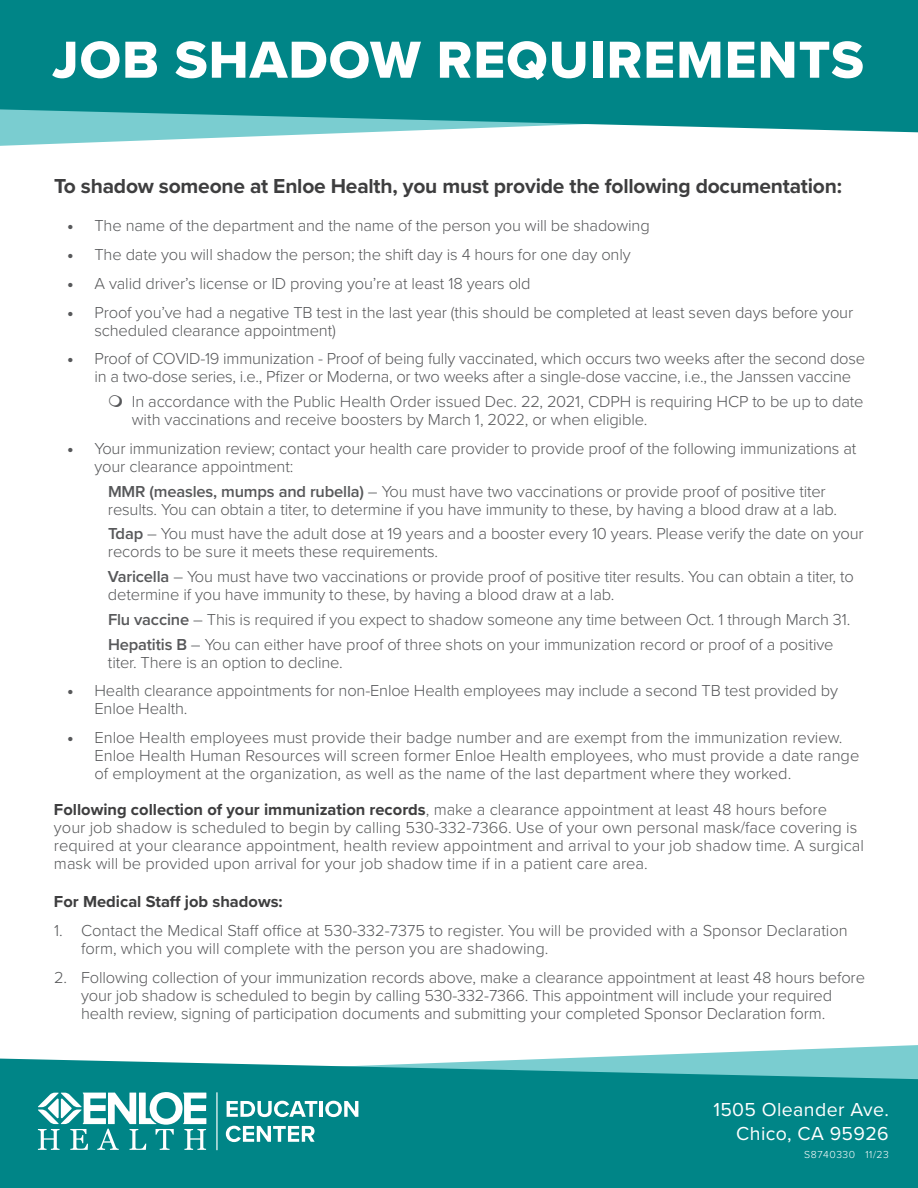
<style>
.page{position:relative;width:918px;height:1188px;background:#fff}
.page>*{position:absolute;margin:0;border:0;box-sizing:border-box;transform-origin:0 0}
.t1{font:54px "Proxima Nova Extrabld";letter-spacing:.02em;color:#fff}
.t2{font:700 21px "Proxima Nova";letter-spacing:-.01em;color:#3e3e3f}
.t3{font:19.5px "Proxima Nova";letter-spacing:.02em;color:#fff}
.t4{font:300 16.5px/18px "Proxima Nova";letter-spacing:-.01em;color:#57585a}
.t5{font:700 16.5px "Proxima Nova";color:#3e3e3f}
.t6{font:300 10.5px "Proxima Nova";letter-spacing:.05em;color:#fff}
.s1{font-weight:900}
.s2{font-weight:600}
.s3{font-weight:700;color:#3e3e3f}
</style>
<div class="page">
<svg style="left:0;top:132px;width:918px;height:14px"></svg>
<svg style="left:0;top:1045px;width:918px;height:14px"></svg>
<svg style="left:0;top:0;width:918px;height:132px;background:#0c8b8e"></svg>
<svg style="left:0;top:1059px;width:918px;height:129px;background:#0c8c8e"></svg>
<svg style="left:38px;top:1092px;width:168px;height:58px"></svg>
<hr style="left:216px;top:1092px;width:2px;height:58px;background:#fff">
<svg style="left:227px;top:1101px;width:90px;height:16px"></svg>
<hr style="left:320px;top:1101px;width:3px;height:16px;background:#fff">
<svg style="left:325px;top:1101px;width:33px;height:16px"></svg>
<svg style="left:226px;top:1126px;width:89px;height:16px"></svg>
<p class="t1" style="left:52px;top:19px;width:813px">JOB SHADOW REQUIREMENTS</p>
<p class="t2" style="left:54px;top:170px;width:790px">To shadow someone at Enloe Health, you must provide the following documentation:</p>
<p class="t4" style="left:68px;top:216px;width:584px"><span class="s1">•</span> The name of the department and the name of the person you will be shadowing</p>
<p class="t4" style="left:68px;top:245px;width:565px"><span class="s1">•</span> The date you will shadow the person; the shift day is 4 hours for one day only</p>
<p class="t4" style="left:68px;top:273px;width:465px"><span class="s1">•</span> A valid driver’s license or ID proving you’re at least 18 years old</p>
<p class="t4" style="left:94px;top:302px;width:760px;text-indent:-27px"><span class="s1">•</span> Proof you’ve had a negative TB test in the last year (this should be completed at least seven days before your scheduled clearance appointment)</p>
<p class="t4" style="left:94px;top:349px;width:772px;text-indent:-27px"><span class="s1">•</span> Proof of COVID-19 immunization - Proof of being fully vaccinated, which occurs two weeks after the second dose in a two-dose series, i.e., Pfizer or Moderna, or two weeks after a single-dose vaccine, i.e., the Janssen vaccine</p>
<p class="t4" style="left:132px;top:392px;width:733px">In accordance with the Public Health Order issued Dec. 22, 2021, CDPH is requiring HCP to be up to date with vaccinations and receive boosters by March 1, 2022, or when eligible.</p>
<p class="t4" style="left:94px;top:438px;width:763px;text-indent:-27px"><span class="s1">•</span> Your immunization review; contact your health care provider to provide proof of the following immunizations at your clearance appointment:</p>
<p class="t4" style="left:108px;top:481px;width:731px"><span class="s2">MMR (measles, mumps and rubella)</span> – You must have two vaccinations or provide proof of positive titer results. You can obtain a titer, to determine if you have immunity to these, by having a blood draw at a lab.</p>
<p class="t4" style="left:108px;top:524px;width:757px"><span class="s2">Tdap</span> – You must have the adult dose at 19 years and a booster every 10 years. Please verify the date on your records to be sure it meets these requirements.</p>
<p class="t4" style="left:108px;top:567px;width:748px"><span class="s2">Varicella</span> – You must have two vaccinations or provide proof of positive titer results. You can obtain a titer, to determine if you have immunity to these, by having a blood draw at a lab.</p>
<p class="t4" style="left:108px;top:609px;width:744px"><span class="s2">Flu vaccine</span> – This is required if you expect to shadow someone any time between Oct. 1 through March 31.</p>
<p class="t4" style="left:108px;top:634px;width:727px"><span class="s2">Hepatitis B</span> – You can either have proof of three shots on your immunization record or proof of a positive titer. There is an option to decline.</p>
<p class="t4" style="left:94px;top:681px;width:745px;text-indent:-27px"><span class="s1">•</span> Health clearance appointments for non-Enloe Health employees may include a second TB test provided by<br>Enloe Health.</p>
<p class="t4" style="left:94px;top:728px;width:766px;text-indent:-27px"><span class="s1">•</span> Enloe Health employees must provide their badge number and are exempt from the immunization review.<br>Enloe Health Human Resources will screen former Enloe Health employees, who must provide a date range of employment at the organization, as well as the name of the last department where they worked.</p>
<p class="t4" style="left:54px;top:799px;width:812px"><span class="s3">Following collection of your immunization records</span>, make a clearance appointment at least 48 hours before<br>your job shadow is scheduled to begin by calling 530-332-7366. Use of your own personal mask/face covering is required at your clearance appointment, health review appointment and arrival to your job shadow time. A surgical mask will be provided upon arrival for your job shadow time if in a patient care area.</p>
<p class="t5" style="left:54px;top:889px;width:230px">For Medical Staff job shadows:</p>
<p class="t4" style="left:81px;top:920px;width:768px;text-indent:-27px">1. Contact the Medical Staff office at 530-332-7375 to register. You will be provided with a Sponsor Declaration form, which you will complete with the person you are shadowing.</p>
<p class="t4" style="left:81px;top:967px;width:786px;text-indent:-27px">2. Following collection of your immunization records above, make a clearance appointment at least 48 hours before your job shadow is scheduled to begin by calling 530-332-7366. This appointment will include your required health review, signing of participation documents and submitting your completed Sponsor Declaration form.</p>
<p class="t3" style="left:713px;top:1095px;width:177px">1505 Oleander Ave.</p>
<p class="t3" style="left:736px;top:1119px;width:154px">Chico, CA 95926</p>
<p class="t6" style="left:804px;top:1146px;width:86px">S8740330 11/23</p>
</div>
